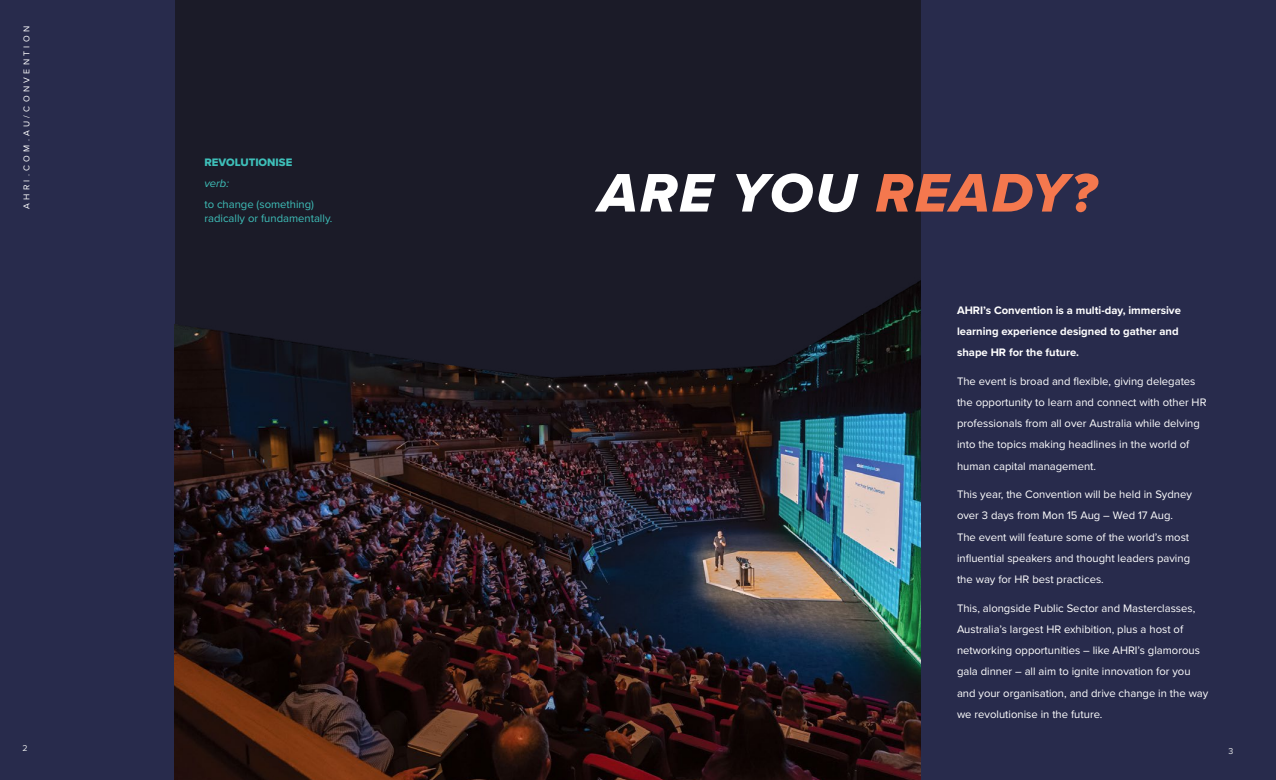
<style>
.page{position:relative;width:1276px;height:780px;background:#282b4c}
.page>*{position:absolute;margin:0;border:0;box-sizing:border-box;transform-origin:0 0}
.t1{font:56.25px "Proxima Nova Extrabld It";letter-spacing:.04em;color:#fff}
.t2{font:11.25px/21.2px "Proxima Nova";color:#fff}
.t3{font:700 11.25px/21.2px "Proxima Nova";color:#fff}
.t4{font:11.25px/13.8px "Proxima Nova";color:#3ebfb9}
.t5{font:11.25px "Proxima Nova Extrabld";color:#3ebfb9}
.t6{font:italic 11.25px "Proxima Nova";color:#3ebfb9}
.t7{font:8.75px "Proxima Nova";letter-spacing:.38em;color:#fff}
.t8{font:8.75px "Proxima Nova";color:#e6e7e8}
.s1{color:#f4784e}
</style>
<div class="page">
<div style="left:175px;top:0;width:745px;height:780px;background:#1b1b28"></div>
<img style="left:175px;top:281px;width:745px;height:499px">
<p class="t7" style="left:20px;top:209px;width:184px;rotate:-90deg">AHRI.COM.AU/CONVENTION</p>
<p class="t5" style="left:204px;top:154px;width:89px">REVOLUTIONISE</p>
<p class="t6" style="left:204px;top:175px;width:26px">verb:</p>
<p class="t4" style="left:204px;top:197px;width:130px">to change (something) radically or fundamentally.</p>
<h1 class="t1" style="left:598px;top:151px;width:499px">ARE YOU <span class="s1">READY?</span></h1>
<p class="t3" style="left:957px;top:299px;width:225px">AHRI’s Convention is a multi-day, immersive learning experience designed to gather and shape HR for the future.</p>
<p class="t2" style="left:957px;top:370px;width:251px">The event is broad and flexible, giving delegates the opportunity to learn and connect with other HR professionals from all over Australia while delving into the topics making headlines in the world of human capital management.</p>
<p class="t2" style="left:957px;top:483px;width:236px">This year, the Convention will be held in Sydney over 3 days from Mon 15 Aug – Wed 17 Aug.<br>The event will feature some of the world’s most influential speakers and thought leaders paving the way for HR best practices.</p>
<p class="t2" style="left:957px;top:596px;width:253px">This, alongside Public Sector and Masterclasses, Australia’s largest HR exhibition, plus a host of networking opportunities – like AHRI’s glamorous gala dinner – all aim to ignite innovation for you and your organisation, and drive change in the way we revolutionise in the future.</p>
<p class="t8" style="left:22px;top:742px;width:7px">2</p>
<p class="t8" style="left:1228px;top:744px;width:6px">3</p>
</div>
